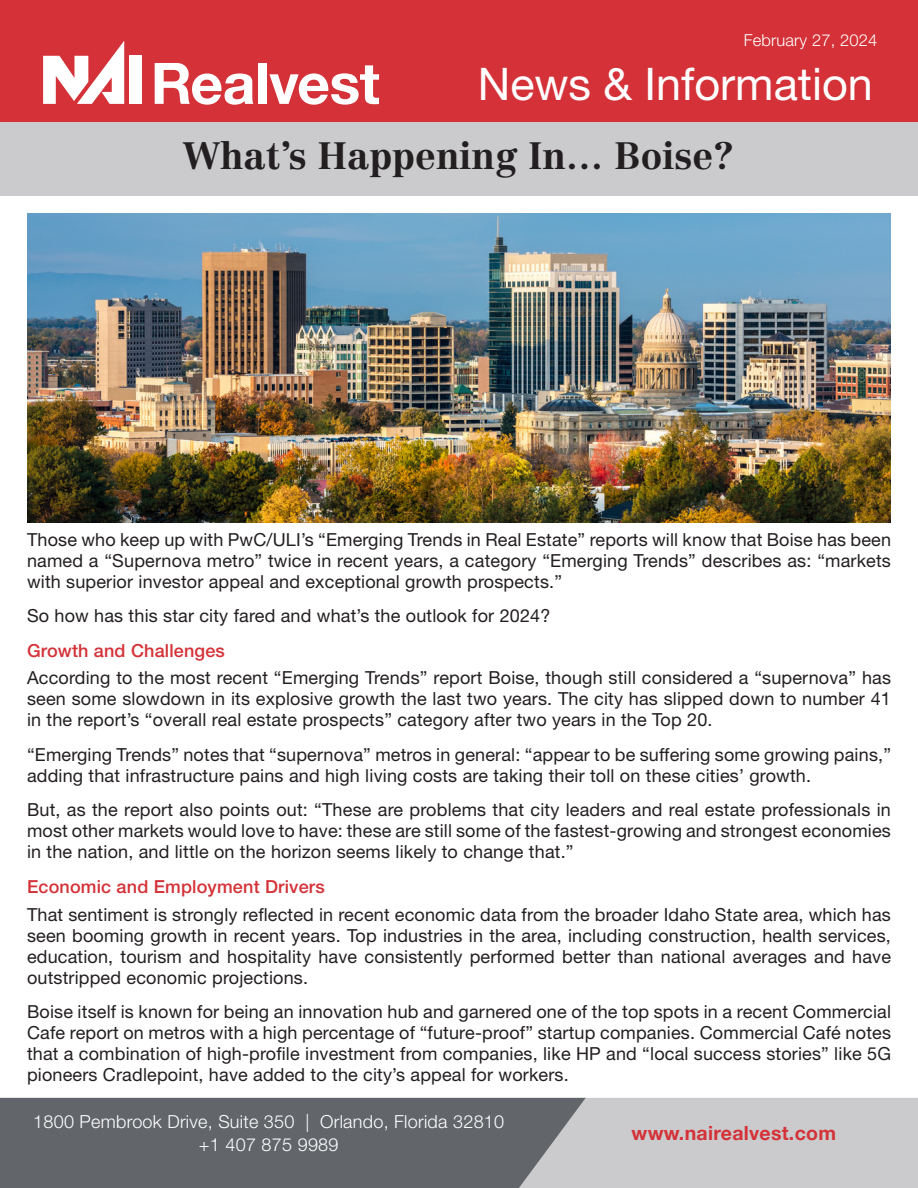
<style>
.page{position:relative;width:918px;height:1188px;background:#fff}
.page>*{position:absolute;margin:0;border:0;box-sizing:border-box;transform-origin:0 0}
.t1{font:45px "Helvetica Neue LT Std";color:#fff}
.t2{font:700 37.5px "Centennial LT Std";color:#231f20}
.t3{font:700 19.5px "Helvetica Neue";letter-spacing:.015em;color:#d43238}
.t4{font:18px/21px "Helvetica Neue LT Std";letter-spacing:.01em;color:#231f20;text-align:justify}
.t5{font:300 18px/22.5px "Helvetica Neue LT Std";letter-spacing:.015em;color:#fff;text-align:center}
.t6{font:500 18px "Helvetica Neue LT Std";letter-spacing:.01em;color:#d43238}
.t7{font:300 16.5px "Helvetica Neue LT Std";letter-spacing:.01em;color:#fff}
</style>
<div class="page">
<div style="left:0;top:1098px;width:519px;height:90px;background:#62656a"></div>
<svg style="left:519px;top:1098px;width:399px;height:90px;background:#c2c2c4"></svg>
<div style="left:0;top:115px;width:918px;height:81px;background:#cbcbcd"></div>
<div style="left:0;top:0;width:918px;height:122px;background:#d43238"></div>
<div style="left:129px;top:56px;width:13px;height:48px;background:#fff"></div>
<svg style="left:43px;top:41px;width:81px;height:63px"></svg>
<svg style="left:155px;top:63px;width:98px;height:42px"></svg>
<div style="left:258px;top:63px;width:8px;height:41px;background:#fff"></div>
<svg style="left:269px;top:65px;width:110px;height:40px"></svg>
<img style="left:27px;top:214px;width:864px;height:309px">
<p class="t7" style="left:744px;top:30px;width:135px">February 27, 2024</p>
<p class="t1" style="left:478px;top:57px;width:397px">News &amp; Information</p>
<p class="t2" style="left:183px;top:133px;width:553px">What’s Happening In… Boise?</p>
<p class="t4" style="left:27px;top:528px;width:866px">Those who keep up with PwC/ULI’s “Emerging Trends in Real Estate” reports will know that Boise has been named a “Supernova metro” twice in recent years, a category “Emerging Trends” describes as: “markets with superior investor appeal and exceptional growth prospects.”</p>
<p class="t4" style="left:27px;top:605px;width:525px">So how has this star city fared and what’s the outlook for 2024?</p>
<p class="t6" style="left:27px;top:639px;width:200px">Growth and Challenges</p>
<p class="t4" style="left:27px;top:667px;width:866px">According to the most recent “Emerging Trends” report Boise, though still considered a “supernova” has seen some slowdown in its explosive growth the last two years. The city has slipped down to number 41 in the report’s “overall real estate prospects” category after two years in the Top 20.</p>
<p class="t4" style="left:27px;top:744px;width:866px">“Emerging Trends” notes that “supernova” metros in general: “appear to be suffering some growing pains,” adding that infrastructure pains and high living costs are taking their toll on these cities’ growth.</p>
<p class="t4" style="left:27px;top:799px;width:865px">But, as the report also points out: “These are problems that city leaders and real estate professionals in most other markets would love to have: these are still some of the fastest-growing and strongest economies in the nation, and little on the horizon seems likely to change that.”</p>
<p class="t6" style="left:27px;top:876px;width:299px">Economic and Employment Drivers</p>
<p class="t4" style="left:27px;top:903px;width:866px">That sentiment is strongly reflected in recent economic data from the broader Idaho State area, which has seen booming growth in recent years. Top industries in the area, including construction, health services, education, tourism and hospitality have consistently performed better than national averages and have outstripped economic projections.</p>
<p class="t4" style="left:27px;top:1001px;width:866px">Boise itself is known for being an innovation hub and garnered one of the top spots in a recent Commercial Cafe report on metros with a high percentage of “future-proof” startup companies. Commercial Café notes that a combination of high-profile investment from companies, like HP and “local success stories” like 5G pioneers Cradlepoint, have added to the city’s appeal for workers.</p>
<p class="t5" style="left:33px;top:1110px;width:473px">1800 Pembrook Drive, Suite 350 | Orlando, Florida 32810 +1 407 875 9989</p>
<p class="t3" style="left:632px;top:1118px;width:206px">www.nairealvest.com</p>
</div>
